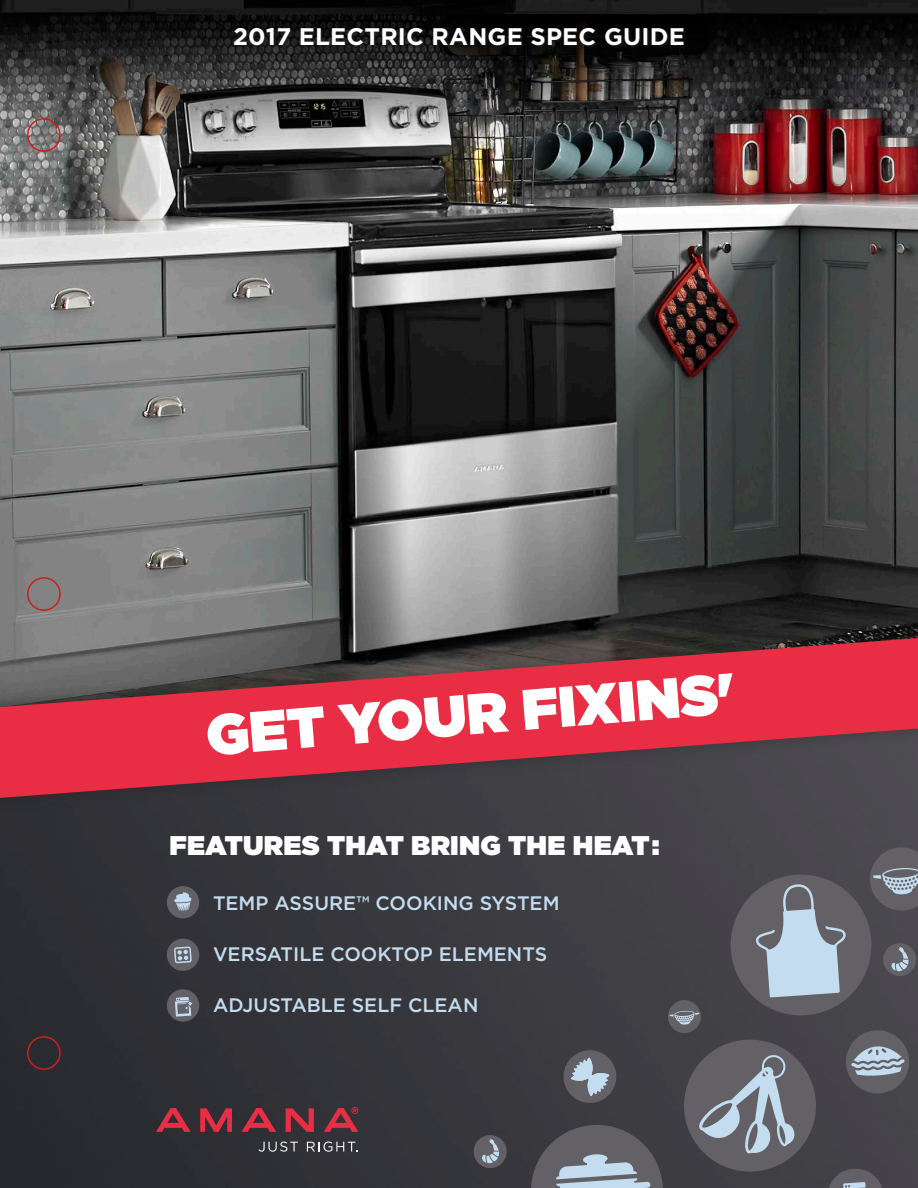
<style>
.page{position:relative;width:918px;height:1188px;background:#fff}
.page>*{position:absolute;margin:0;border:0;box-sizing:border-box;transform-origin:0 0}
.t1{font:900 57px "Gotham";color:#fff}
.t2{font:900 27px "Gotham";letter-spacing:.01em;color:#fff}
.t3{font:700 24px "Gotham";letter-spacing:.01em;color:#fff}
.t4{font:500 19.5px "Gotham";color:#c4dcef}
</style>
<div class="page">
<img style="left:0;top:0;width:918px;height:637px">
<img style="left:0;top:824px;width:918px;height:364px">
<svg style="left:259px;top:1142px;width:39px;height:10px"></svg>
<svg style="left:307px;top:1142px;width:51px;height:10px"></svg>
<svg style="left:200px;top:1108px;width:32px;height:24px"></svg>
<svg style="left:286px;top:1108px;width:28px;height:24px"></svg>
<svg style="left:156px;top:1108px;width:35px;height:24px"></svg>
<svg style="left:242px;top:1108px;width:34px;height:24px"></svg>
<svg style="left:324px;top:1107px;width:34px;height:25px"></svg>
<div style="left:0;top:637px;width:918px;height:187px;background:#1c1b1a;opacity:.38"></div>
<svg style="left:0;top:638px;width:918px;height:160px;background:#a33846"></svg>
<div style="left:233px;top:26px;width:456px;height:24px;background:#1c1b1a;opacity:.75"></div>
<svg style="left:473px;top:1134px;width:35px;height:35px"></svg>
<svg style="left:527px;top:845px;width:391px;height:343px;background:#55565c"></svg>
<svg style="left:166px;top:885px;width:34px;height:35px"></svg>
<svg style="left:166px;top:937px;width:34px;height:35px"></svg>
<svg style="left:166px;top:988px;width:34px;height:35px"></svg>
<div style="left:27px;top:118px;width:34px;height:34px;border:2px solid #cc1f1e;border-radius:50%"></div>
<div style="left:27px;top:577px;width:34px;height:34px;border:2px solid #cc1f1e;border-radius:50%"></div>
<div style="left:27px;top:1036px;width:34px;height:34px;border:2px solid #cc1f1e;border-radius:50%"></div>
<p class="t3" style="left:233px;top:20px;width:453px">2017 ELECTRIC RANGE SPEC GUIDE</p>
<h1 class="t1" style="left:203px;top:697px;width:531px;rotate:-5deg">GET YOUR FIXINS'</h1>
<h2 class="t2" style="left:170px;top:826px;width:492px">FEATURES THAT BRING THE HEAT:</h2>
<p class="t4" style="left:213px;top:890px;width:348px">TEMP ASSURE™ COOKING SYSTEM</p>
<p class="t4" style="left:213px;top:941px;width:336px">VERSATILE COOKTOP ELEMENTS</p>
<p class="t4" style="left:213px;top:992px;width:267px">ADJUSTABLE SELF CLEAN</p>
</div>
